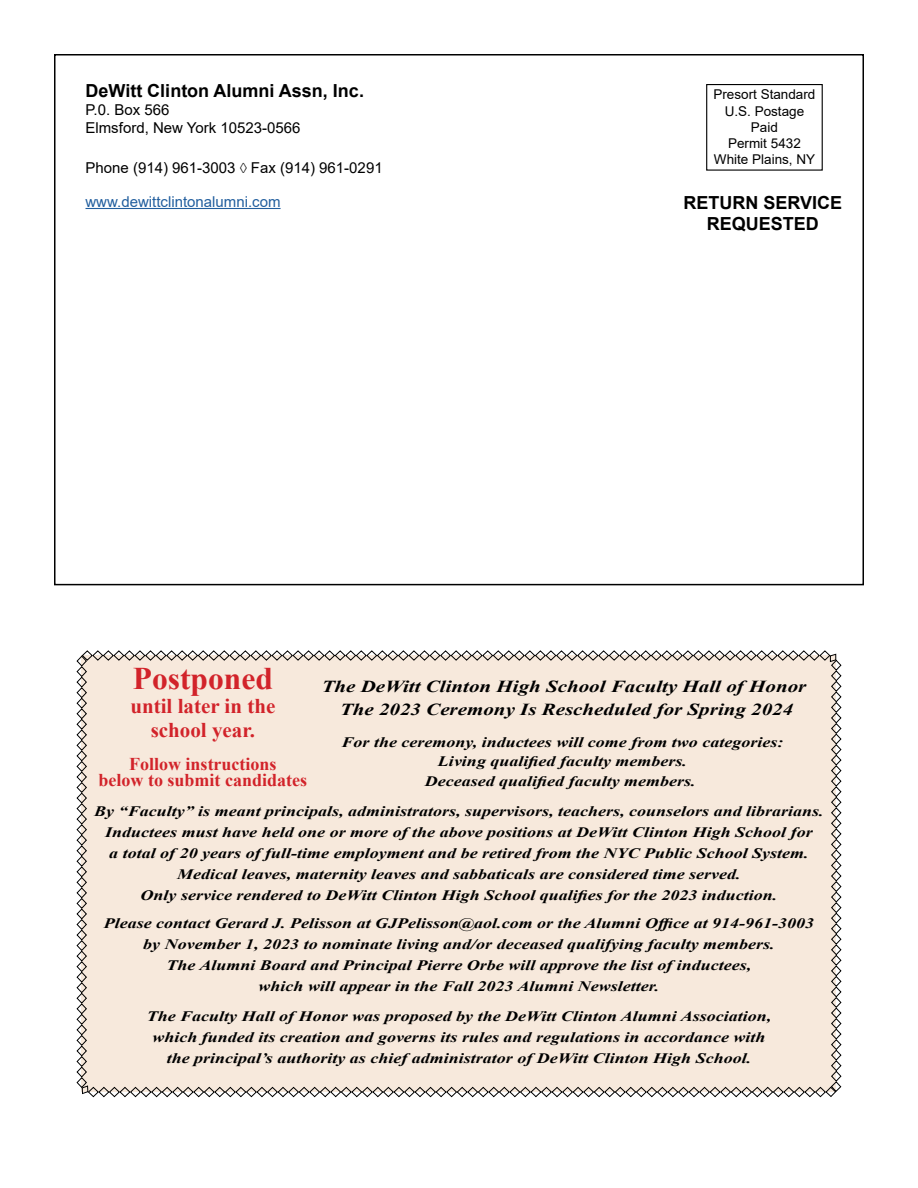
<style>
.page{position:relative;width:918px;height:1188px;background:#fff}
.page>*{position:absolute;margin:0;border:0;box-sizing:border-box;transform-origin:0 0}
.t1{font:700 31.5px "Times New Roman";color:#d2232a}
.t2{font:700 21px/24px "Times New Roman";color:#d2232a;text-align:center}
.t3{font:700 18px/21.6px "Arial";color:#000;text-align:center}
.t4{font:700 18px/16.5px "Times New Roman";color:#d2232a;text-align:center}
.t5{font:italic 700 16.8px/24px "Times New Roman";color:#000;text-align:center;scale:1.25 1}
.t6{font:15px/18px "Arial";color:#000}
.t7{font:15px "Arial";color:#215e9e}
.t8{font:italic 700 14.4px/21px "Times New Roman";color:#000;text-align:center;scale:1.25 1}
.t9{font:13.5px/16.2px "Arial";color:#000;text-align:center}
.s1{font-family:"Times New Roman";font-weight:700}
</style>
<div class="page">
<hr style="left:86px;top:208px;width:195px;height:1px;background:#215e9e">
<div style="left:706px;top:84px;width:117px;height:87px;border:1px solid #000"></div>
<div style="left:76px;top:650px;width:766px;height:448px;background:#f7e9dc"></div>
<p class="t3" style="left:86px;top:80px;width:280px">DeWitt Clinton Alumni Assn, Inc.</p>
<p class="t6" style="left:86px;top:101px;width:217px">P.0. Box 566<br>Elmsford, New York 10523-0566</p>
<p class="t6" style="left:86px;top:158px;width:299px">Phone (914) 961-3003 <span class="s1">◊</span> Fax (914) 961-0291</p>
<p class="t7" style="left:86px;top:191px;width:197px">www.dewittclintonalumni.com</p>
<p class="t9" style="left:713px;top:87px;width:104px">Presort Standard<br>U.S. Postage<br>Paid<br>Permit 5432<br>White Plains, NY</p>
<p class="t3" style="left:683px;top:192px;width:160px">RETURN SERVICE<br>REQUESTED</p>
<h1 class="t1" style="left:133px;top:656px;width:142px">Postponed</h1>
<h2 class="t2" style="left:130px;top:693px;width:146px">until later in the school year.</h2>
<p class="t4" style="left:99px;top:755px;width:210px">Follow instructions<br>below to submit candidates</p>
<p class="t5" style="left:322px;top:673px;width:389px">The DeWitt Clinton High School Faculty Hall of Honor<br>The 2023 Ceremony Is Rescheduled for Spring 2024</p>
<p class="t8" style="left:342px;top:732px;width:355px;line-height:19.5px">For the ceremony, inductees will come from two categories:<br>Living qualified faculty members.<br>Deceased qualified faculty members.</p>
<p class="t8" style="left:94px;top:800px;width:585px">By “Faculty” is meant principals, administrators, supervisors, teachers, counselors and librarians.<br>Inductees must have held one or more of the above positions at DeWitt Clinton High School for<br>a total of 20 years of full-time employment and be retired from the NYC Public School System.<br>Medical leaves, maternity leaves and sabbaticals are considered time served.<br>Only service rendered to DeWitt Clinton High School qualifies for the 2023 induction.</p>
<p class="t8" style="left:104px;top:913px;width:570px">Please contact Gerard J. Pelisson at GJPelisson@aol.com or the Alumni Office at 914-961-3003 by November 1, 2023 to nominate living and/or deceased qualifying faculty members.<br>The Alumni Board and Principal Pierre Orbe will approve the list of inductees,<br>which will appear in the Fall 2023 Alumni Newsletter.</p>
<p class="t8" style="left:147px;top:1006px;width:501px">The Faculty Hall of Honor was proposed by the DeWitt Clinton Alumni Association, which funded its creation and governs its rules and regulations in accordance with the principal’s authority as chief administrator of DeWitt Clinton High School.</p>
</div>
